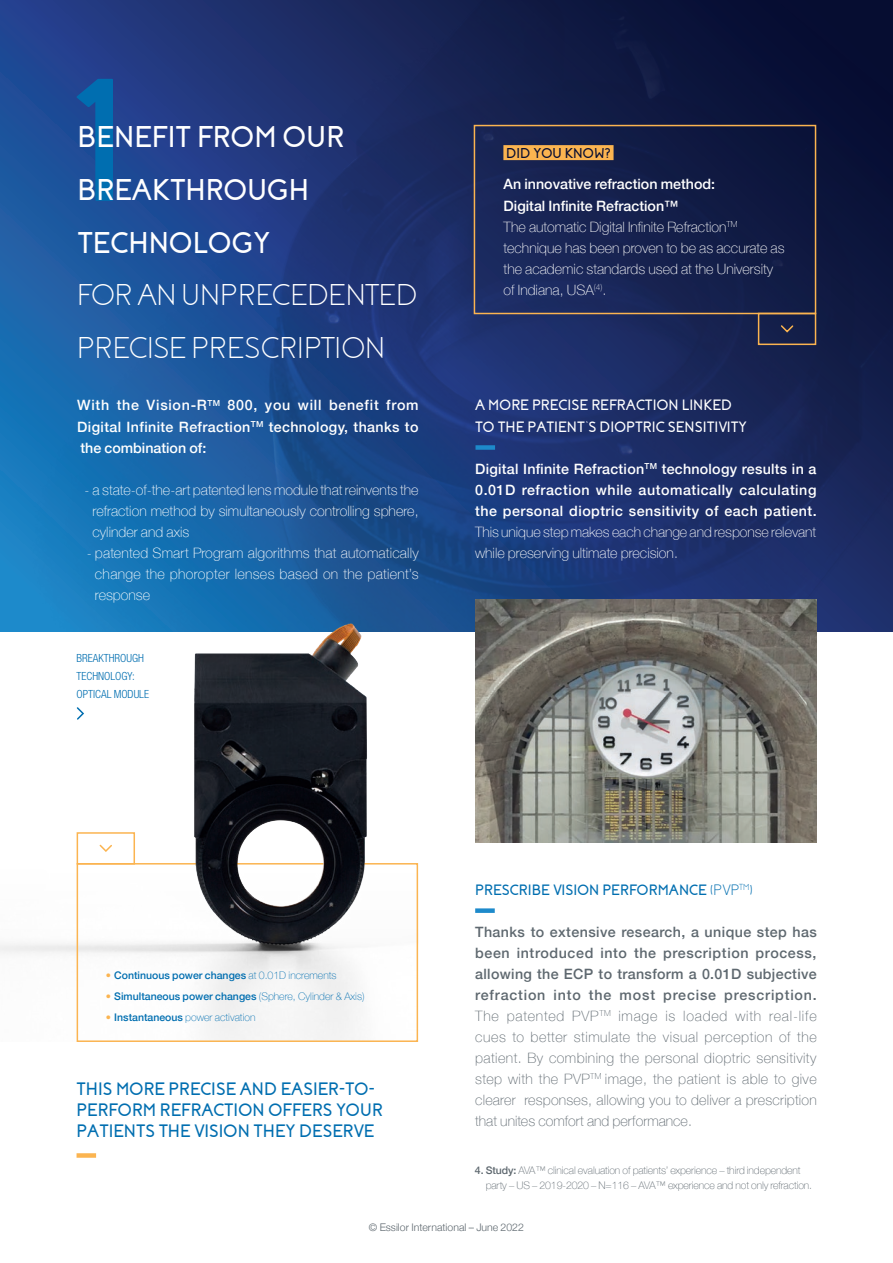
<style>
.page{position:relative;width:893px;height:1263px;background:#fff}
.page>*{position:absolute;margin:0;border:0;box-sizing:border-box;transform-origin:0 0}
.t1{font:300 30px/52.7px "Coves";letter-spacing:.025em;color:#fff}
.Accroche_Tiret_jaune{font:700 18px/21px "Coves";color:#006eb0}
.t2{font:700 15px/21px "Coves";color:#fff}
.t3{font:700 15px "Coves";color:#006eb0}
.t4{font:100 14.25px/21px "Helvetica Neue";color:#5e686f;text-align:justify}
.t5{font:100 14.25px/21px "Helvetica Neue";color:#fff;text-align:justify}
.t6{font:500 14.25px/21px "Helvetica Neue";letter-spacing:.03em;color:#fff;text-align:justify}
.t7{font:700 14.25px "Coves";color:#060c31}
.t8{font:300 condensed 11.25px/18px "Helvetica Neue LT Std";color:#006eb0}
.Notes_bas_de_page{font:100 10.5px/15px "Helvetica Neue";letter-spacing:-.01em;color:#5e686f}
.t9{font:500 10.5px "Helvetica Neue";color:#006eb0}
.t10{font:300 10.5px "Helvetica Neue";color:#5e686f}
.t11{font:100 10.5px "Helvetica Neue";color:#006eb0}
.s1{font-weight:700}
.s2{font-size:16.5px}
.s3{font-weight:500}
.s4{font-weight:100}
.s5{color:#fbb450}
.s6{font-weight:500;color:#fbb450}
.s7{font-weight:300}
</style>
<div class="page">
<img style="left:0;top:0;width:893px;height:632px">
<div style="left:77px;top:1153px;width:19px;height:5px;background:#fbb450"></div>
<img style="left:0;top:586px;width:418px;height:456px">
<svg style="left:76px;top:79px;width:37px;height:122px;background:#0e5da3"></svg>
<div style="left:77px;top:863px;width:341px;height:179px;border:2px solid #fbb450"></div>
<div style="left:77px;top:832px;width:58px;height:32px;border:2px solid #fbb450"></div>
<svg style="left:98px;top:843px;width:15px;height:10px"></svg>
<div style="left:758px;top:313px;width:58px;height:32px;border:2px solid #fbb450"></div>
<svg style="left:779px;top:324px;width:16px;height:10px"></svg>
<div style="left:475px;top:908px;width:20px;height:5px;background:#1d8acb"></div>
<img style="left:475px;top:600px;width:342px;height:243px">
<div style="left:503px;top:145px;width:111px;height:15px;background:#fbb450"></div>
<svg style="left:75px;top:706px;width:10px;height:15px"></svg>
<img style="left:194px;top:623px;width:173px;height:323px">
<div style="left:475px;top:445px;width:20px;height:5px;background:#1d8acb"></div>
<div style="left:474px;top:125px;width:342px;height:189px;border:2px solid #fbb450"></div>
<p class="t1" style="left:77px;top:111px;width:341px"><span class="s1">BENEFIT FROM OUR<br>BREAKTHROUGH<br>TECHNOLOGY<br></span>FOR AN UNPRECEDENTED<br>PRECISE PRESCRIPTION</p>
<p class="t6" style="left:77px;top:394px;width:343px">With the Vision-R<sup>TM</sup> 800, you will benefit from Digital Infinite Refraction<sup>TM</sup> technology, thanks to the combination of:</p>
<p class="t5" style="left:93px;top:478px;width:328px;text-indent:-8px">- a state-of-the-art patented lens module that reinvents the refraction method by simultaneously controlling sphere, cylinder and axis</p>
<p class="t5" style="left:95px;top:542px;width:325px;text-indent:-8px">- patented Smart Program algorithms that automatically change the phoropter lenses based on the patient’s response</p>
<p class="t8" style="left:77px;top:649px;width:74px">BREAKTHROUGH<br>TECHNOLOGY:<br>OPTICAL MODULE</p>
<p class="t7" style="left:506px;top:145px;width:106px">DID YOU KNOW<span class="s2">?</span></p>
<p class="t5" style="left:504px;top:173px;width:282px;text-align:left"><span class="s3">An innovative refraction method:<br>Digital Infinite Refraction™<br></span>The automatic Digital Infinite Refraction<sup>TM </sup>technique has been proven to be as accurate as the academic standards used at the University of Indiana, USA<sup>(4)</sup>.</p>
<p class="t2" style="left:475px;top:395px;width:273px">A MORE PRECISE REFRACTION LINKED<br>TO THE PATIENT’S DIOPTRIC SENSITIVITY</p>
<p class="t6" style="left:475px;top:457px;width:343px">Digital Infinite Refraction<sup>TM</sup> technology results in a 0.01D refraction while automatically calculating the personal dioptric sensitivity of each patient.<br><span class="s4">This unique step makes each change and response relevant while preserving ultimate precision.</span></p>
<p class="t9" style="left:106px;top:967px;width:232px"><span class="s5">•</span> Continuous power changes <span class="s4">at 0.01D increments</span></p>
<p class="t9" style="left:106px;top:988px;width:260px"><span class="s5">•</span> Simultaneous power changes <span class="s4">(Sphere, Cylinder &amp; Axis)</span></p>
<p class="t11" style="left:106px;top:1009px;width:151px"><span class="s6">•</span> <span class="s3">Instantaneous</span> power activation</p>
<p class="Accroche_Tiret_jaune" style="left:77px;top:1078px;width:308px">THIS MORE PRECISE AND EASIER-TO-<br>PERFORM REFRACTION OFFERS YOUR<br>PATIENTS THE VISION THEY DESERVE</p>
<p class="t3" style="left:475px;top:881px;width:279px">PRESCRIBE VISION PERFORMANCE <span class="s7">(PVP</span><sup>TM</sup><span class="s7">)</span></p>
<p class="t4" style="left:475px;top:920px;width:343px"><span class="s3">Thanks to extensive research, a unique step has been introduced into the prescription process, allowing the ECP to transform a 0.01D subjective refraction into the most precise prescription.<br></span>The patented PVP<sup>TM</sup> image is loaded with real-life cues to better stimulate the visual perception of the patient. By combining the personal dioptric sensitivity step with the PVP<sup>TM</sup> image, the patient is able to give clearer responses, allowing you to deliver a prescription that unites comfort and performance.</p>
<p class="Notes_bas_de_page" style="left:486px;top:1162px;width:328px;text-indent:-11px"><span class="s3">4. Study:</span> AVA™ clinical evaluation of patients’ experience – third independent party – US – 2019-2020 – N=116 – AVA™ experience and not only refraction.</p>
<p class="t10" style="left:369px;top:1219px;width:157px">© Essilor International – June 2022</p>
</div>
